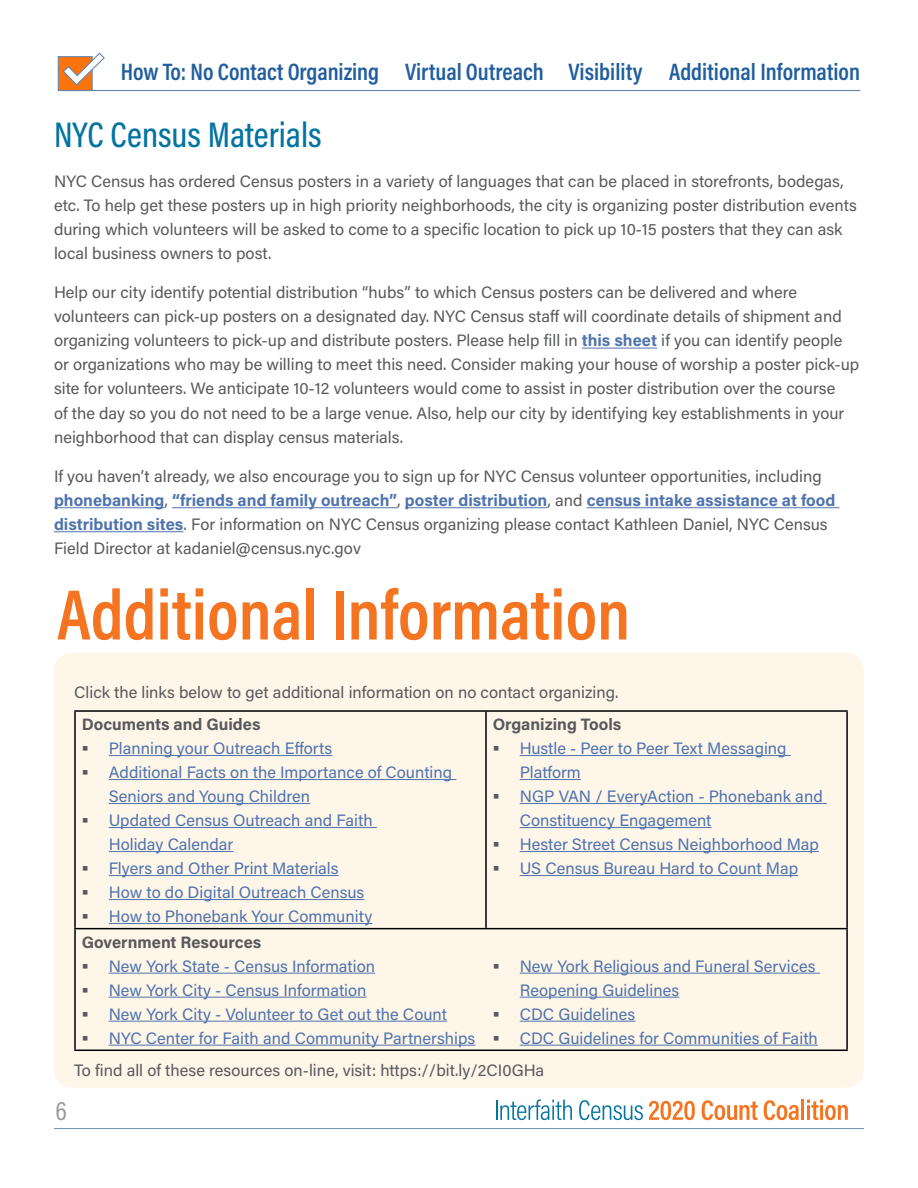
<style>
.page{position:relative;width:918px;height:1188px;background:#fff}
.page>*{position:absolute;margin:0;border:0;box-sizing:border-box;transform-origin:0 0}
.t1{font:72px "Acumin Variable Concept";letter-spacing:-.07em;color:#f47421}
.t2{font:36px "Acumin Variable Concept";letter-spacing:-.09em;color:#0374a0}
.t3{font:27px "Acumin Variable Concept";color:#999}
.t4{font:24px "Acumin Variable Concept";letter-spacing:-.07em;color:#215e9e}
.t5{font:16.5px/24px "Acumin Variable Concept";letter-spacing:.025em;color:#58595b}
.t6{font:16.5px/24px "Acumin Variable Concept";letter-spacing:.02em;color:#4f73ad}
.t7{font:16.5px/24px "Acumin Variable Concept";letter-spacing:.055em;color:#58595b}
.t8{font:16.5px/24px "Acumin Variable Concept";letter-spacing:.05em;color:#58595b}
.s1{color:#4f73ad}
</style>
<div class="page">
<hr style="left:61px;top:90px;width:799px;height:1px;background:#6387ab">
<div style="left:58px;top:56px;width:35px;height:35px;background:#ff730d;border:1px solid #6387ab"></div>
<svg style="left:62px;top:52px;width:43px;height:34px"></svg>
<svg style="left:496px;top:1099px;width:76px;height:21px"></svg>
<svg style="left:579px;top:1100px;width:64px;height:20px"></svg>
<svg style="left:649px;top:1101px;width:46px;height:19px"></svg>
<svg style="left:702px;top:1100px;width:56px;height:20px"></svg>
<svg style="left:764px;top:1100px;width:35px;height:20px"></svg>
<hr style="left:801px;top:1100px;width:3px;height:20px;background:#f47521">
<svg style="left:807px;top:1100px;width:41px;height:20px"></svg>
<hr style="left:54px;top:1128px;width:810px;height:1px;background:#6b8fb0">
<hr style="left:582px;top:348px;width:75px;height:1px;background:#4f73ad">
<hr style="left:54px;top:507px;width:110px;height:1px;background:#4f73ad">
<hr style="left:172px;top:507px;width:225px;height:1px;background:#4f73ad">
<hr style="left:405px;top:507px;width:142px;height:1px;background:#4f73ad">
<hr style="left:587px;top:507px;width:253px;height:1px;background:#4f73ad">
<hr style="left:54px;top:531px;width:129px;height:1px;background:#4f73ad">
<div style="left:54px;top:652px;width:810px;height:436px;background:#fef6e9;border-radius:18px"></div>
<hr style="left:74px;top:710px;width:412px;height:2px;background:#000">
<hr style="left:74px;top:712px;width:2px;height:216px;background:#000">
<hr style="left:486px;top:710px;width:362px;height:2px;background:#000">
<hr style="left:485px;top:712px;width:2px;height:216px;background:#000">
<hr style="left:846px;top:712px;width:2px;height:216px;background:#000">
<hr style="left:74px;top:928px;width:412px;height:1px;background:#000">
<hr style="left:74px;top:929px;width:2px;height:121px;background:#000">
<hr style="left:486px;top:928px;width:362px;height:1px;background:#000">
<hr style="left:846px;top:929px;width:2px;height:121px;background:#000">
<hr style="left:74px;top:1050px;width:412px;height:1px;background:#000">
<hr style="left:486px;top:1050px;width:362px;height:1px;background:#000">
<hr style="left:109px;top:755px;width:223px;height:1px;background:#4f73ad">
<hr style="left:109px;top:779px;width:347px;height:1px;background:#4f73ad">
<hr style="left:109px;top:803px;width:201px;height:1px;background:#4f73ad">
<hr style="left:109px;top:827px;width:268px;height:1px;background:#4f73ad">
<hr style="left:109px;top:851px;width:124px;height:1px;background:#4f73ad">
<hr style="left:109px;top:875px;width:230px;height:1px;background:#4f73ad">
<hr style="left:109px;top:899px;width:255px;height:1px;background:#4f73ad">
<hr style="left:109px;top:923px;width:263px;height:1px;background:#4f73ad">
<hr style="left:520px;top:755px;width:271px;height:1px;background:#4f73ad">
<hr style="left:520px;top:779px;width:61px;height:1px;background:#4f73ad">
<hr style="left:520px;top:803px;width:307px;height:1px;background:#4f73ad">
<hr style="left:520px;top:827px;width:192px;height:1px;background:#4f73ad">
<hr style="left:520px;top:851px;width:299px;height:1px;background:#4f73ad">
<hr style="left:520px;top:875px;width:278px;height:1px;background:#4f73ad">
<hr style="left:109px;top:973px;width:266px;height:1px;background:#4f73ad">
<hr style="left:109px;top:997px;width:258px;height:1px;background:#4f73ad">
<hr style="left:109px;top:1021px;width:338px;height:1px;background:#4f73ad">
<hr style="left:109px;top:1045px;width:366px;height:1px;background:#4f73ad">
<hr style="left:520px;top:973px;width:300px;height:1px;background:#4f73ad">
<hr style="left:520px;top:997px;width:159px;height:1px;background:#4f73ad">
<hr style="left:520px;top:1021px;width:115px;height:1px;background:#4f73ad">
<hr style="left:520px;top:1045px;width:298px;height:1px;background:#4f73ad">
<h3 class="t4" style="left:121px;top:55px;width:743px">How To: No Contact Organizing Virtual Outreach Visibility Additional Information</h3>
<h2 class="t2" style="left:54px;top:110px;width:272px">NYC Census Materials</h2>
<p class="t5" style="left:54px;top:168px;width:804px">NYC Census has ordered Census posters in a variety of languages that can be placed in storefronts, bodegas, etc. To help get these posters up in high priority neighborhoods, the city is organizing poster distribution events during which volunteers will be asked to come to a specific location to pick up 10-15 posters that they can ask local business owners to post.</p>
<p class="t5" style="left:54px;top:280px;width:807px">Help our city identify potential distribution “hubs” to which Census posters can be delivered and where volunteers can pick-up posters on a designated day. NYC Census staff will coordinate details of shipment and organizing volunteers to pick-up and distribute posters. Please help fill in <span class="s1">this sheet</span> if you can identify people or organizations who may be willing to meet this need. Consider making your house of worship a poster pick-up site for volunteers. We anticipate 10-12 volunteers would come to assist in poster distribution over the course<br>of the day so you do not need to be a large venue. Also, help our city by identifying key establishments in your neighborhood that can display census materials.</p>
<p class="t5" style="left:54px;top:464px;width:782px">If you haven’t already, we also encourage you to sign up for NYC Census volunteer opportunities, including <span class="s1">phonebanking</span>, <span class="s1">“ friends and family outreach”</span> , <span class="s1">poster distribution</span>, and <span class="s1">census intake assistance at food distribution sites</span>. For information on NYC Census organizing please contact Kathleen Daniel, NYC Census Field Director at kadaniel@census.nyc.gov</p>
<h1 class="t1" style="left:57px;top:565px;width:581px">Additional Information</h1>
<p class="t5" style="left:82px;top:675px;width:538px;line-height:32.4px;text-indent:-8px">Click the links below to get additional information on no contact organizing.<br>Documents and Guides</p>
<p class="t5" style="left:82px;top:736px;width:7px">Ŋ</p>
<p class="t6" style="left:109px;top:736px;width:225px">Planning your Outreach Efforts</p>
<p class="t5" style="left:82px;top:760px;width:7px">Ŋ</p>
<p class="t6" style="left:109px;top:760px;width:345px">Additional Facts on the Importance of Counting<br>Seniors and Young Children</p>
<p class="t5" style="left:82px;top:808px;width:7px">Ŋ</p>
<p class="t6" style="left:109px;top:808px;width:265px">Updated Census Outreach and Faith<br>Holiday Calendar</p>
<p class="t5" style="left:82px;top:856px;width:7px">Ŋ</p>
<p class="t6" style="left:109px;top:856px;width:231px">Flyers and Other Print Materials</p>
<p class="t5" style="left:82px;top:880px;width:7px">Ŋ</p>
<p class="t6" style="left:109px;top:880px;width:257px">How to do Digital Outreach Census</p>
<p class="t5" style="left:82px;top:904px;width:7px">Ŋ</p>
<p class="t6" style="left:109px;top:904px;width:265px">How to Phonebank Your Community</p>
<p class="t8" style="left:493px;top:712px;width:129px">Organizing Tools<br>Ŋ</p>
<p class="t6" style="left:520px;top:736px;width:268px">Hustle - Peer to Peer Text Messaging<br>Platform</p>
<p class="t5" style="left:493px;top:784px;width:7px">Ŋ</p>
<p class="t6" style="left:520px;top:784px;width:304px">NGP VAN / EveryAction - Phonebank and<br>Constituency Engagement</p>
<p class="t5" style="left:493px;top:832px;width:7px">Ŋ</p>
<p class="t6" style="left:520px;top:832px;width:300px">Hester Street Census Neighborhood Map</p>
<p class="t5" style="left:493px;top:856px;width:7px">Ŋ</p>
<p class="t6" style="left:520px;top:856px;width:280px">US Census Bureau Hard to Count Map</p>
<p class="t7" style="left:82px;top:929px;width:180px">Government Resources<br>Ŋ</p>
<p class="t6" style="left:109px;top:953px;width:268px">New York State - Census Information</p>
<p class="t5" style="left:493px;top:953px;width:7px">Ŋ</p>
<p class="t6" style="left:520px;top:953px;width:297px">New York Religious and Funeral Services<br>Reopening Guidelines</p>
<p class="t5" style="left:493px;top:1001px;width:7px">Ŋ</p>
<p class="t6" style="left:520px;top:1001px;width:117px">CDC Guidelines</p>
<p class="t5" style="left:493px;top:1025px;width:7px">Ŋ</p>
<p class="t6" style="left:520px;top:1025px;width:299px">CDC Guidelines for Communities of Faith</p>
<p class="t5" style="left:74px;top:1057px;width:471px">To find all of these resources on-line, visit: https://bit.ly/2CI0GHa</p>
<p class="t5" style="left:82px;top:977px;width:7px">Ŋ</p>
<p class="t6" style="left:109px;top:977px;width:259px">New York City - Census Information</p>
<p class="t5" style="left:82px;top:1001px;width:7px">Ŋ</p>
<p class="t6" style="left:109px;top:1001px;width:339px">New York City - Volunteer to Get out the Count</p>
<p class="t5" style="left:82px;top:1025px;width:7px">Ŋ</p>
<p class="t6" style="left:109px;top:1025px;width:368px">NYC Center for Faith and Community Partnerships</p>
<h3 class="t3" style="left:56px;top:1092px;width:16px">6</h3>
</div>
